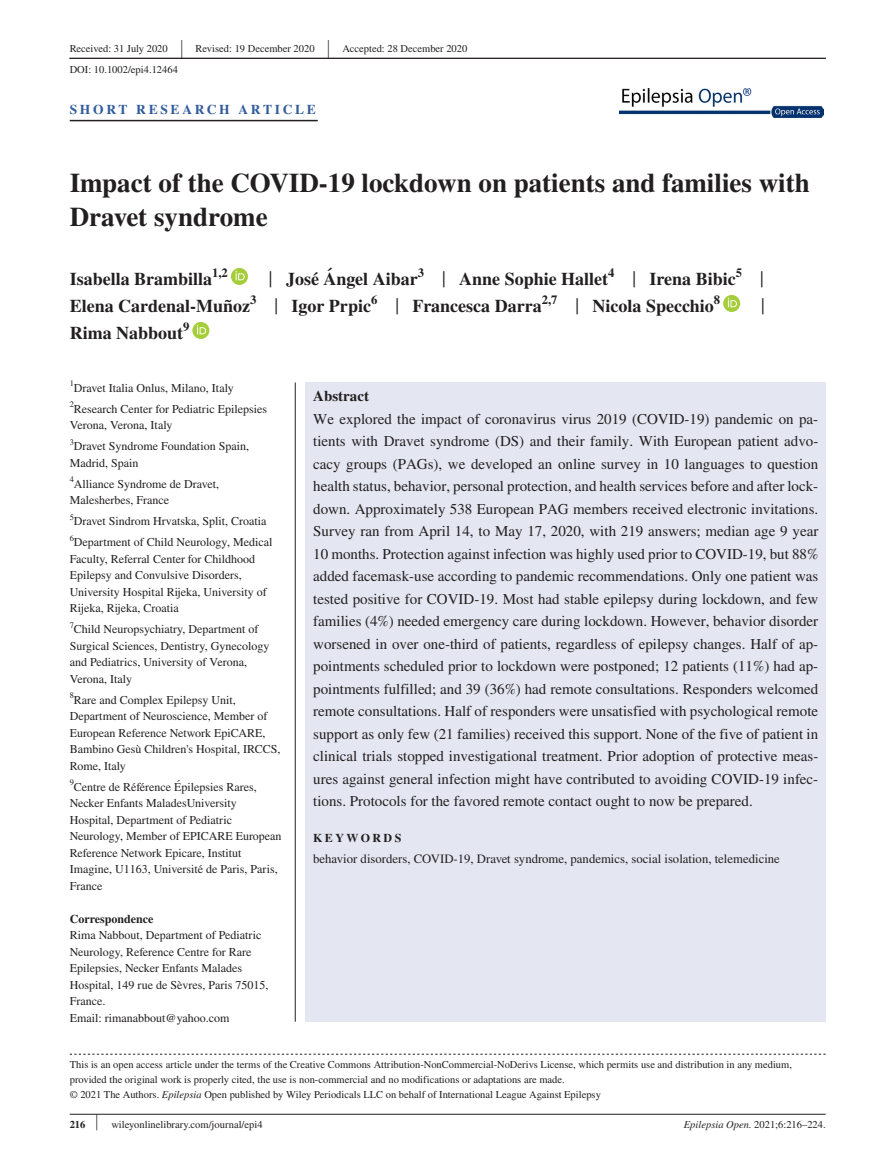
<style>
.page{position:relative;width:893px;height:1174px;background:#fff}
.page>*{position:absolute;margin:0;border:0;box-sizing:border-box;transform-origin:0 0}
.t1{font:700 27px/34.5px "STIX";color:#231f20}
.t2{font:26.55px "STIX";color:#231f20;scale:.4 1}
.t3{font:23.4px "STIX";color:#231f20;scale:.77 1}
.t4{font:700 18px/27px "STIX";color:#231f20}
.t5{font:15px/22.5px "STIX";color:#231f20;text-align:justify}
.t6{font:700 15px "STIX";color:#231f20}
.t7{font:700 13.5px "STIX";letter-spacing:.2em;color:#315c9c}
.t8{font:12.75px "STIX";color:#231f20}
.t9{font:12px/16.5px "STIX";color:#231f20}
.t10{font:700 12px "STIX";color:#231f20}
.t11{font:700 12px "STIX";letter-spacing:.2em;color:#231f20}
.t12{font:10.5px/15px "STIX";color:#231f20}
.t13{font:8.4px "STIX";color:#231f20}
.s1{font-weight:400;font-size:23.4px}
.s2{font-style:italic}
.s3{font-weight:700}
.s4{font-size:23.1px}
</style>
<div class="page">
<hr style="left:70px;top:1113px;width:756px;height:1px;background:#231f20">
<hr style="left:69px;top:58px;width:757px;height:1px;background:#231f20">
<img style="left:619px;top:88px;width:204px;height:30px">
<hr style="left:70px;top:120px;width:248px;height:1px;background:#231f20">
<div style="left:231px;top:268px;width:17px;height:17px;background:#a5cd39;border-radius:50%"></div>
<svg style="left:235px;top:271px;width:10px;height:9px"></svg>
<svg style="left:723px;top:295px;width:17px;height:17px"></svg>
<svg style="left:728px;top:298px;width:9px;height:9px"></svg>
<svg style="left:192px;top:322px;width:17px;height:17px"></svg>
<svg style="left:197px;top:325px;width:9px;height:9px"></svg>
<svg style="left:70px;top:1053px;width:756px;height:1px"></svg>
<hr style="left:295px;top:382px;width:1px;height:639px;background:#231f20">
<div style="left:306px;top:382px;width:520px;height:492px;background:#e4e6f1"></div>
<div style="left:306px;top:873px;width:520px;height:148px;background:#e4e6f1"></div>
<p class="t12" style="left:70px;top:41px;width:100px">Received: 31 July 2020</p>
<h2 class="t2" style="left:181px;top:31px;width:7px">|</h2>
<p class="t12" style="left:196px;top:41px;width:120px">Revised: 19 December 2020</p>
<h2 class="t2" style="left:327px;top:31px;width:7px">|</h2>
<p class="t12" style="left:342px;top:41px;width:126px">Accepted: 28 December 2020</p>
<p class="t12" style="left:70px;top:63px;width:110px">DOI: 10.1002/epi4.12464</p>
<p class="t7" style="left:70px;top:101px;width:248px">SHORT RESEARCH ARTICLE</p>
<h1 class="t1" style="left:70px;top:165px;width:741px">Impact of the COVID-19 lockdown on patients and families with<br>Dravet syndrome</h1>
<p class="t4" style="left:70px;top:265px;width:160px">Isabella Brambilla<sup>1,2</sup></p>
<p class="t4" style="left:70px;top:265px;width:695px;text-indent:199px"><span class="s1">|</span> José Ángel Aibar<sup>3</sup> <span class="s1">|</span> Anne Sophie Hallet<sup>4</sup> <span class="s1">|</span> Irena Bibic<sup>5</sup> <span class="s1">|<br></span>Elena Cardenal-Muñoz<sup>3</sup> <span class="s1">|</span> Igor Prpic<sup>6</sup> <span class="s1">|</span> Francesca Darra<sup>2,7</sup> <span class="s1">|</span> Nicola Specchio<sup>8</sup></p>
<h3 class="t3" style="left:761px;top:290px;width:6px">|</h3>
<p class="t4" style="left:70px;top:319px;width:121px">Rima Nabbout<sup>9</sup></p>
<p class="t9" style="left:70px;top:380px;width:166px"><sup>1</sup>Dravet Italia Onlus, Milano, Italy</p>
<p class="t13" style="left:70px;top:398px;width:6px">2</p>
<p class="t9" style="left:70px;top:401px;width:199px;text-indent:4px">Research Center for Pediatric Epilepsies<br>Verona, Verona, Italy</p>
<p class="t13" style="left:70px;top:436px;width:6px">3</p>
<p class="t9" style="left:70px;top:438px;width:181px;text-indent:4px">Dravet Syndrome Foundation Spain,<br>Madrid, Spain</p>
<p class="t13" style="left:70px;top:473px;width:6px">4</p>
<p class="t9" style="left:70px;top:476px;width:151px;text-indent:4px">Alliance Syndrome de Dravet,<br>Malesherbes, France</p>
<p class="t13" style="left:70px;top:511px;width:6px">5</p>
<p class="t9" style="left:74px;top:513px;width:194px">Dravet Sindrom Hrvatska, Split, Croatia</p>
<p class="t13" style="left:70px;top:532px;width:6px">6</p>
<p class="t9" style="left:70px;top:534px;width:204px;text-indent:4px">Department of Child Neurology, Medical Faculty, Referral Center for Childhood Epilepsy and Convulsive Disorders, University Hospital Rijeka, University of Rijeka, Rijeka, Croatia</p>
<p class="t13" style="left:70px;top:619px;width:6px">7</p>
<p class="t9" style="left:70px;top:621px;width:201px;text-indent:4px">Child Neuropsychiatry, Department of Surgical Sciences, Dentistry, Gynecology and Pediatrics, University of Verona, Verona, Italy</p>
<p class="t13" style="left:70px;top:689px;width:6px">8</p>
<p class="t9" style="left:70px;top:692px;width:212px;text-indent:4px">Rare and Complex Epilepsy Unit,<br>Department of Neuroscience, Member of<br>European Reference Network EpiCARE,<br>Bambino Gesù Children's Hospital, IRCCS,<br>Rome, Italy</p>
<p class="t9" style="left:70px;top:779px;width:213px"><sup>9</sup>Centre de Référence Épilepsies Rares, Necker Enfants MaladesUniversity Hospital, Department of Pediatric Neurology, Member of EPICARE European Reference Network Epicare, Institut Imagine, U1163, Université de Paris, Paris, France</p>
<p class="t10" style="left:70px;top:911px;width:85px">Correspondence</p>
<p class="t9" style="left:70px;top:927px;width:200px">Rima Nabbout, Department of Pediatric<br>Neurology, Reference Centre for Rare<br>Epilepsies, Necker Enfants Malades<br>Hospital, 149 rue de Sèvres, Paris 75015,<br>France.<br>Email: rimanabbout@yahoo.com</p>
<p class="t6" style="left:313px;top:387px;width:57px">Abstract</p>
<p class="t5" style="left:313px;top:408px;width:507px">We explored the impact of coronavirus virus 2019 (COVID-19) pandemic on pa&shy;tients with Dravet syndrome (DS) and their family. With European patient advo&shy;cacy groups (PAGs), we developed an online survey in 10 languages to question health status, behavior, personal protection, and health services before and after lock&shy;down. Approximately 538 European PAG members received electronic invitations.<br>Survey ran from April 14, to May 17, 2020, with 219 answers; median age 9 year 10 months. Protection against infection was highly used prior to COVID-19, but 88% added facemask-use according to pandemic recommendations. Only one patient was tested positive for COVID-19. Most had stable epilepsy during lockdown, and few families (4%) needed emergency care during lockdown. However, behavior disorder worsened in over one-third of patients, regardless of epilepsy changes. Half of ap&shy;pointments scheduled prior to lockdown were postponed; 12 patients (11%) had ap&shy;pointments fulfilled; and 39 (36%) had remote consultations. Responders welcomed remote consultations. Half of responders were unsatisfied with psychological remote support as only few (21 families) received this support. None of the five of patient in clinical trials stopped investigational treatment. Prior adoption of protective meas&shy;ures against general infection might have contributed to avoiding COVID-19 infec&shy;tions. Protocols for the favored remote contact ought to now be prepared.</p>
<p class="t11" style="left:313px;top:831px;width:90px">KEYWORDS</p>
<p class="t8" style="left:313px;top:850px;width:468px">behavior disorders, COVID-19, Dravet syndrome, pandemics, social isolation, telemedicine</p>
<p class="t12" style="left:70px;top:1057px;width:724px">This is an open access article under the terms of the Creative Commons Attribution-NonCommercial-NoDerivs License, which permits use and distribution in any medium, provided the original work is properly cited, the use is non-commercial and no modifications or adaptations are made.<br>© 2021 The Authors. <span class="s2">Epilepsia</span> Open published by Wiley Periodicals LLC on behalf of International League Against Epilepsy</p>
<p class="t12" style="left:70px;top:1117px;width:194px"><span class="s3">216</span> <span class="s4">|</span> wileyonlinelibrary.com/journal/epi4</p>
<p class="t12" style="left:684px;top:1117px;width:143px"><span class="s2">Epilepsia Open.</span> 2021;6:216–224.</p>
</div>
